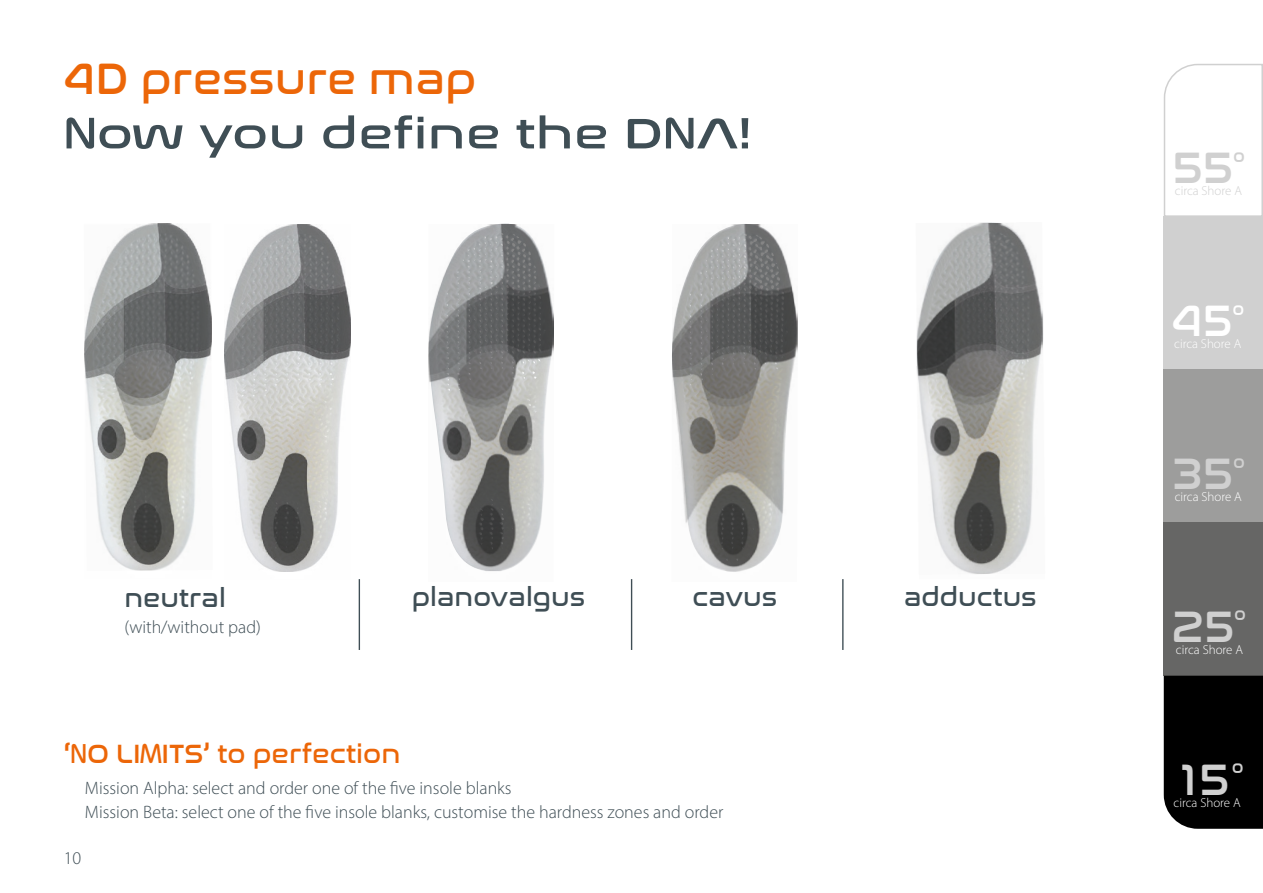
<style>
.page{position:relative;width:1263px;height:893px;background:#fff}
.page>*{position:absolute;margin:0;border:0;box-sizing:border-box;transform-origin:0 0}
.t1{font:45px "Nasalization Rg";color:#ec6608}
.t2{font:45px "Nasalization Rg";letter-spacing:-.005em;color:#d0d0d0}
.t3{font:45px "Nasalization Rg";color:#fff}
.t4{font:43.65px "Nasalization Rg";color:#3f4e55;scale:1.24 1}
.t5{font:30px "Nasalization Rg";color:#d0d0d0}
.t6{font:30px "Nasalization Rg";color:#fff}
.t7{font:27px "Nasalization Rg";color:#ec6608}
.t8{font:26.4px "Nasalization Rg";color:#3f4e55}
.t9{font:300 18px/24px "Myriad Pro";color:#3f4e55}
.t10{font:300 13.05px "Myriad Pro";color:#fff}
.t11{font:300 13.05px "Myriad Pro";color:#d0d0d0}
.s1{font-family:"Bahamas"}
</style>
<div class="page">
<hr style="left:359px;top:579px;width:1px;height:71px;background:#3f4e55">
<hr style="left:631px;top:579px;width:1px;height:71px;background:#3f4e55">
<hr style="left:842px;top:579px;width:1px;height:71px;background:#3f4e55">
<svg style="left:1163px;top:63px;width:100px;height:155px"></svg>
<div style="left:1164px;top:217px;width:99px;height:153px;background:#d0d0d0"></div>
<div style="left:1164px;top:370px;width:99px;height:153px;background:#9d9d9c"></div>
<div style="left:1164px;top:523px;width:99px;height:153px;background:#666665"></div>
<div style="left:1164px;top:676px;width:99px;height:153px;background:#000"></div>
<img style="left:224px;top:224px;width:127px;height:348px">
<img style="left:85px;top:223px;width:126px;height:348px">
<img style="left:428px;top:224px;width:126px;height:347px">
<img style="left:672px;top:224px;width:126px;height:348px">
<img style="left:916px;top:222px;width:128px;height:352px">
<h1 class="t1" style="left:64px;top:38px;width:414px">4D pressure map</h1>
<h2 class="t4" style="left:64px;top:94px;width:556px"><span class="s1">N</span>ow you define the D<span class="s1">N</span>A!</h2>
<h3 class="t8" style="left:125px;top:574px;width:103px">neutral</h3>
<p class="t9" style="left:125px;top:615px;width:138px">(with/without pad)</p>
<h3 class="t8" style="left:399px;top:573px;width:188px"><sup>■</sup> planovalgus</h3>
<h3 class="t8" style="left:692px;top:573px;width:86px">cavus</h3>
<h3 class="t8" style="left:904px;top:573px;width:135px">adductus</h3>
<h3 class="t7" style="left:64px;top:729px;width:338px">‘<span class="s1">N</span>O LI<span class="s1">M</span>ITS’ to perfection</h3>
<p class="t9" style="left:85px;top:776px;width:640px">Mission Alpha: select and order one of the five insole blanks<br>Mission Beta: select one of the five insole blanks, customise the hardness zones and order</p>
<p class="t9" style="left:64px;top:846px;width:19px">10</p>
<h3 class="t5" style="left:1233px;top:135px;width:13px">°</h3>
<h1 class="t2" style="left:1172px;top:127px;width:63px">55</h1>
<p class="t11" style="left:1175px;top:183px;width:69px">circa Shore A</p>
<h3 class="t6" style="left:1232px;top:288px;width:13px">°</h3>
<h1 class="t3" style="left:1172px;top:280px;width:63px">45</h1>
<p class="t10" style="left:1174px;top:336px;width:69px">circa Shore A</p>
<h3 class="t5" style="left:1233px;top:441px;width:13px">°</h3>
<h1 class="t2" style="left:1172px;top:433px;width:63px">35</h1>
<p class="t10" style="left:1175px;top:489px;width:69px">circa Shore A</p>
<h3 class="t5" style="left:1234px;top:594px;width:13px">°</h3>
<h1 class="t2" style="left:1171px;top:586px;width:65px">25</h1>
<p class="t10" style="left:1176px;top:642px;width:69px">circa Shore A</p>
<h1 class="t2" style="left:1181px;top:739px;width:64px">15<sup>°</sup></h1>
<p class="t10" style="left:1173px;top:795px;width:69px">circa Shore A</p>
</div>
